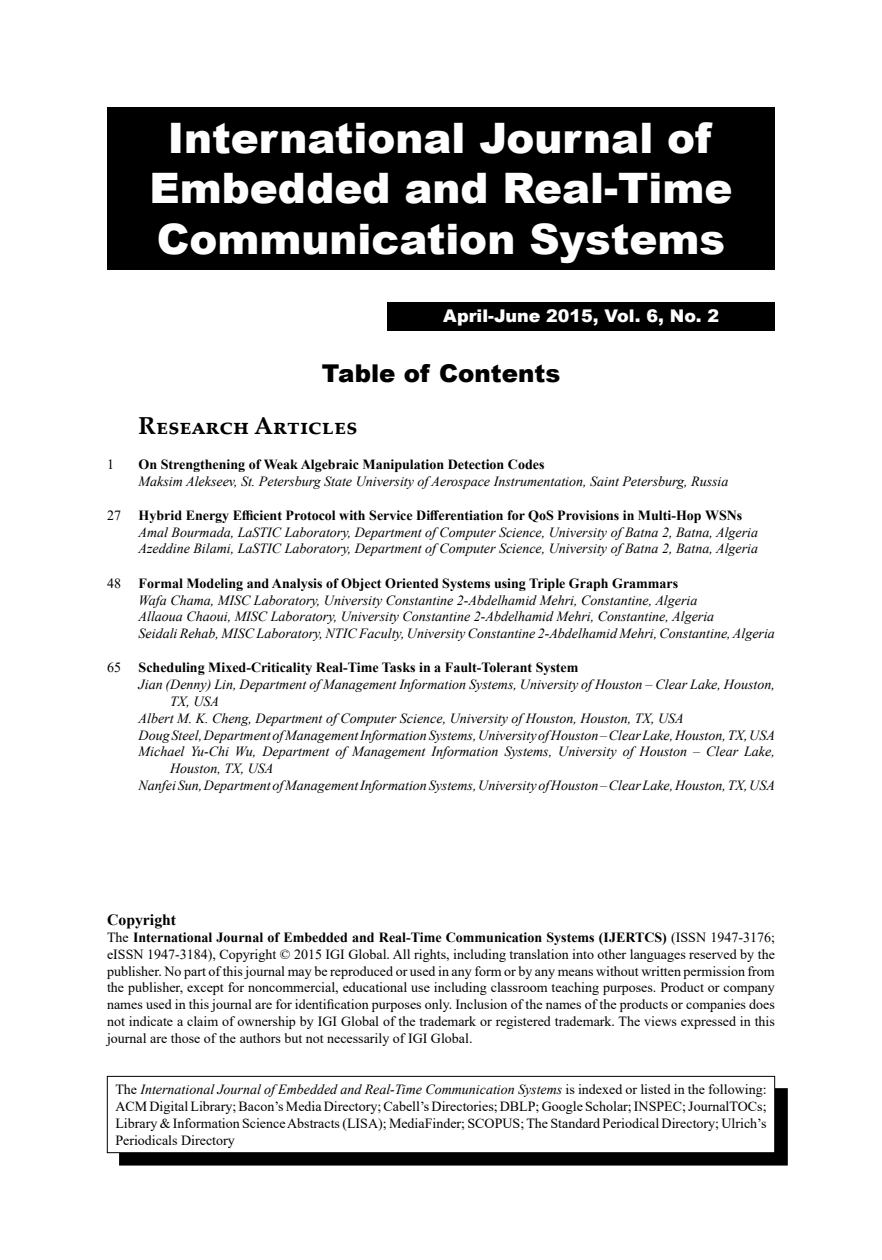
<style>
.page{position:relative;width:882px;height:1260px;background:#fff}
.page>*{position:absolute;margin:0;border:0;box-sizing:border-box;transform-origin:0 0}
.t1{font:900 42px/50.4px "Arial";color:#fff;text-align:center}
.t2{font:700 24.5px "Palatino Linotype";color:#000}
.t3{font:900 24.5px "Arial";color:#000}
.t4{font:900 17.5px "Arial";color:#fff}
.t5{font:700 15.75px "Times New Roman";color:#000}
.t6{font:italic 14px/16.8px "Times New Roman";color:#000}
.t7{font:14px/16.8px "Times New Roman";color:#000;text-align:justify}
.t8{font:700 14px "Times New Roman";color:#000}
.s1{font-weight:700}
.s2{font-style:italic}
</style>
<div class="page">
<div style="left:119px;top:1088px;width:668px;height:77px;background:#000"></div>
<div style="left:107px;top:1076px;width:668px;height:77px;background:#fff"></div>
<div style="left:107px;top:1076px;width:668px;height:77px;border:1px solid #000"></div>
<div style="left:387px;top:302px;width:388px;height:28px;background:#000"></div>
<div style="left:107px;top:107px;width:668px;height:162px;background:#000"></div>
<h1 class="t1" style="left:150px;top:111px;width:584px">International Journal of<br>Embedded and Real-Time<br>Communication Systems</h1>
<p class="t4" style="left:443px;top:303px;width:277px">April-June 2015, Vol. 6, No. 2</p>
<h2 class="t3" style="left:322px;top:355px;width:240px">Table of Contents</h2>
<h2 class="t2" style="left:139px;top:409px;width:220px">Research Articles</h2>
<p class="t7" style="left:107px;top:455px;width:8px">1</p>
<p class="t8" style="left:139px;top:454px;width:407px">On Strengthening of Weak Algebraic Manipulation Detection Codes</p>
<p class="t6" style="left:139px;top:472px;width:591px">Maksim Alekseev, St. Petersburg State University of Aerospace Instrumentation, Saint Petersburg, Russia</p>
<p class="t7" style="left:107px;top:506px;width:15px">27</p>
<p class="t8" style="left:139px;top:505px;width:605px">Hybrid Energy Efficient Protocol with Service Differentiation for QoS Provisions in Multi-Hop WSNs</p>
<p class="t6" style="left:139px;top:523px;width:621px">Amal Bourmada, LaSTIC Laboratory, Department of Computer Science, University of Batna 2, Batna, Algeria<br>Azeddine Bilami, LaSTIC Laboratory, Department of Computer Science, University of Batna 2, Batna, Algeria</p>
<p class="t7" style="left:107px;top:574px;width:15px">48</p>
<p class="t8" style="left:139px;top:573px;width:541px">Formal Modeling and Analysis of Object Oriented Systems using Triple Graph Grammars</p>
<p class="t6" style="left:139px;top:591px;width:638px">Wafa Chama, MISC Laboratory, University Constantine 2-Abdelhamid Mehri, Constantine, Algeria<br>Allaoua Chaoui, MISC Laboratory, University Constantine 2-Abdelhamid Mehri, Constantine, Algeria<br>Seidali Rehab, MISC Laboratory, NTIC Faculty, University Constantine 2-Abdelhamid Mehri, Constantine, Algeria</p>
<p class="t7" style="left:107px;top:659px;width:15px">65</p>
<p class="t8" style="left:139px;top:658px;width:441px">Scheduling Mixed-Criticality Real-Time Tasks in a Fault-Tolerant System</p>
<p class="t6" style="left:139px;top:676px;width:638px">Jian (Denny) Lin, Department of Management Information Systems, University of Houston – Clear Lake, Houston,</p>
<p class="t6" style="left:170px;top:693px;width:50px">TX, USA</p>
<p class="t6" style="left:139px;top:709px;width:547px">Albert M. K. Cheng, Department of Computer Science, University of Houston, Houston, TX, USA</p>
<p class="t6" style="left:139px;top:726px;width:638px">Doug Steel, Department of Management Information Systems, University of Houston – Clear Lake, Houston, TX, USA</p>
<p class="t6" style="left:139px;top:743px;width:638px">Michael Yu-Chi Wu, Department of Management Information Systems, University of Houston – Clear Lake,</p>
<p class="t6" style="left:170px;top:760px;width:105px">Houston, TX, USA</p>
<p class="t6" style="left:139px;top:777px;width:638px">Nanfei Sun, Department of Management Information Systems, University of Houston – Clear Lake, Houston, TX, USA</p>
<p class="t5" style="left:107px;top:908px;width:71px">Copyright</p>
<p class="t7" style="left:107px;top:928px;width:669px">The <span class="s1">International Journal of Embedded and Real-Time Communication Systems (IJERTCS)</span> (ISSN 1947-3176; eISSN 1947-3184), Copyright © 2015 IGI Global. All rights, including translation into other languages reserved by the publisher. No part of this journal may be reproduced or used in any form or by any means without written permission from the publisher, except for noncommercial, educational use including classroom teaching purposes. Product or company names used in this journal are for identification purposes only. Inclusion of the names of the products or companies does not indicate a claim of ownership by IGI Global of the trademark or registered trademark. The views expressed in this journal are those of the authors but not necessarily of IGI Global.</p>
<p class="t7" style="left:115px;top:1081px;width:653px">The <span class="s2">International Journal of Embedded and Real-Time Communication Systems</span> is indexed or listed in the following:<br>ACM Digital Library; Bacon’s Media Directory; Cabell’s Directories; DBLP; Google Scholar; INSPEC; JournalTOCs; Library &amp; Information Science Abstracts (LISA); MediaFinder; SCOPUS; The Standard Periodical Directory; Ulrich’s Periodicals Directory</p>
</div>
